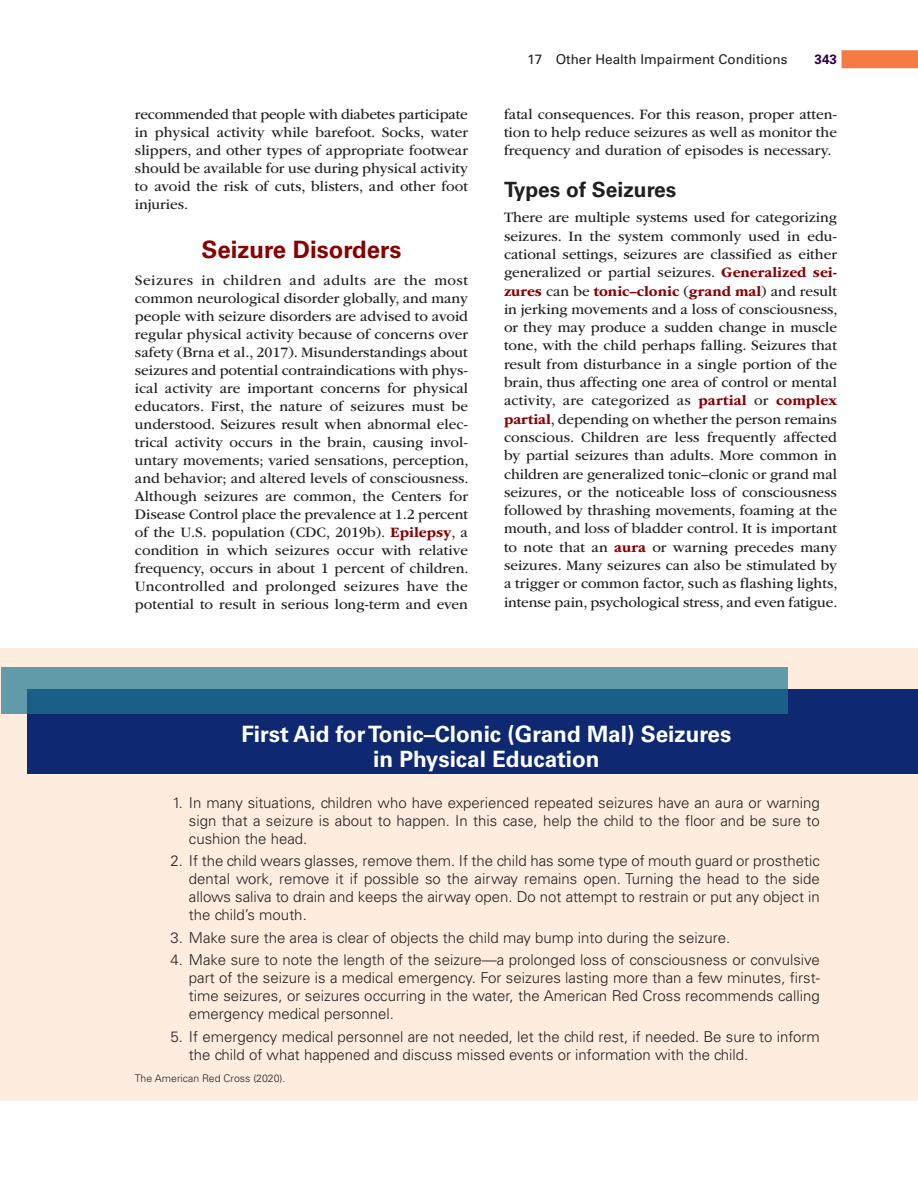
<style>
.page{position:relative;width:918px;height:1188px;background:#fff}
.page>*{position:absolute;margin:0;border:0;box-sizing:border-box;transform-origin:0 0}
.t1{font:700 24px "Univers LT Std";color:#870102}
.t2{font:700 22.5px/25.5px "Univers LT Std";color:#fff;text-align:center}
.t3{font:700 21px "Univers LT Std";color:#231f20}
.t4{font:15px/18px "ITC Garamond Std";color:#231f20;text-align:justify}
.t5{font:300 15px/18px "Univers LT Std";color:#231f20;text-align:justify}
.t6{font:13.5px "Univers LT Std";color:#231f20}
.t7{font:700 13.5px "Univers LT Std";color:#36004b}
.t8{font:300 10.5px "Univers LT Std";color:#231f20}
.s1{font-weight:700;color:#870102}
</style>
<div class="page">
<div style="left:841px;top:50px;width:77px;height:18px;background:#f47b44"></div>
<div style="left:0;top:648px;width:918px;height:453px;background:#feecdf"></div>
<div style="left:27px;top:689px;width:891px;height:84px;background:#0e2971"></div>
<svg style="left:1px;top:667px;width:786px;height:47px;background:#3c7b98"></svg>
<p class="t4" style="left:135px;top:105px;width:335px">recommended that people with diabetes participate in physical activity while barefoot. Socks, water slippers, and other types of appropriate footwear should be available for use during physical activity to avoid the risk of cuts, blisters, and other foot injuries.</p>
<h1 class="t1" style="left:201px;top:235px;width:202px">Seizure Disorders</h1>
<p class="t4" style="left:135px;top:271px;width:335px">Seizures in children and adults are the most common neurological disorder globally, and many people with seizure disorders are advised to avoid regular physical activity because of concerns over safety (Brna et al., 2017). Misunderstandings about seizures and potential contraindications with phys&shy;ical activity are important concerns for physical educators. First, the nature of seizures must be understood. Seizures result when abnormal elec&shy;trical activity occurs in the brain, causing invol&shy;untary movements; varied sensations, perception, and behavior; and altered levels of consciousness.<br>Although seizures are common, the Centers for Disease Control place the prevalence at 1.2 percent of the U.S. population (CDC, 2019b). <span class="s1">Epilepsy</span>, a condition in which seizures occur with relative frequency, occurs in about 1 percent of children.<br>Uncontrolled and prolonged seizures have the potential to result in serious long-term and even</p>
<p class="t6" style="left:527px;top:51px;width:262px">17 Other Health Impairment Conditions</p>
<p class="t7" style="left:814px;top:51px;width:24px">343</p>
<p class="t4" style="left:504px;top:105px;width:335px">fatal consequences. For this reason, proper atten&shy;tion to help reduce seizures as well as monitor the frequency and duration of episodes is necessary.</p>
<h3 class="t3" style="left:504px;top:177px;width:174px">Types of Seizures</h3>
<p class="t4" style="left:504px;top:209px;width:335px">There are multiple systems used for categorizing seizures. In the system commonly used in edu&shy;cational settings, seizures are classified as either generalized or partial seizures. <span class="s1">Generalized sei&shy;zures</span> can be <span class="s1">tonic–clonic</span> (<span class="s1">grand mal</span>) and result in jerking movements and a loss of consciousness, or they may produce a sudden change in muscle tone, with the child perhaps falling. Seizures that result from disturbance in a single portion of the brain, thus affecting one area of control or mental activity, are categorized as <span class="s1">partial</span> or <span class="s1">complex partial</span>, depending on whether the person remains conscious. Children are less frequently affected by partial seizures than adults. More common in children are generalized tonic–clonic or grand mal seizures, or the noticeable loss of consciousness followed by thrashing movements, foaming at the mouth, and loss of bladder control. It is important to note that an <span class="s1">aura</span> or warning precedes many seizures. Many seizures can also be stimulated by a trigger or common factor, such as flashing lights, intense pain, psychological stress, and even fatigue.</p>
<h2 class="t2" style="left:241px;top:721px;width:491px">First Aid for Tonic–Clonic (Grand Mal) Seizures in Physical Education</h2>
<p class="t5" style="left:189px;top:793px;width:632px;text-indent:-16px">1. In many situations, children who have experienced repeated seizures have an aura or warning sign that a seizure is about to happen. In this case, help the child to the floor and be sure to cushion the head.</p>
<p class="t5" style="left:189px;top:852px;width:632px;text-indent:-18px">2. If the child wears glasses, remove them. If the child has some type of mouth guard or prosthetic dental work, remove it if possible so the airway remains open. Turning the head to the side allows saliva to drain and keeps the airway open. Do not attempt to restrain or put any object in the child’s mouth.</p>
<p class="t5" style="left:170px;top:928px;width:561px">3. Make sure the area is clear of objects the child may bump into during the seizure.</p>
<p class="t5" style="left:189px;top:951px;width:632px;text-indent:-19px">4. Make sure to note the length of the seizure—a prolonged loss of consciousness or convulsive part of the seizure is a medical emergency. For seizures lasting more than a few minutes, first&shy;time seizures, or seizures occurring in the water, the American Red Cross recommends calling emergency medical personnel.</p>
<p class="t5" style="left:189px;top:1027px;width:632px;text-indent:-19px">5. If emergency medical personnel are not needed, let the child rest, if needed. Be sure to inform the child of what happened and discuss missed events or information with the child.</p>
<p class="t8" style="left:135px;top:1072px;width:152px">The American Red Cross (2020).</p>
</div>
